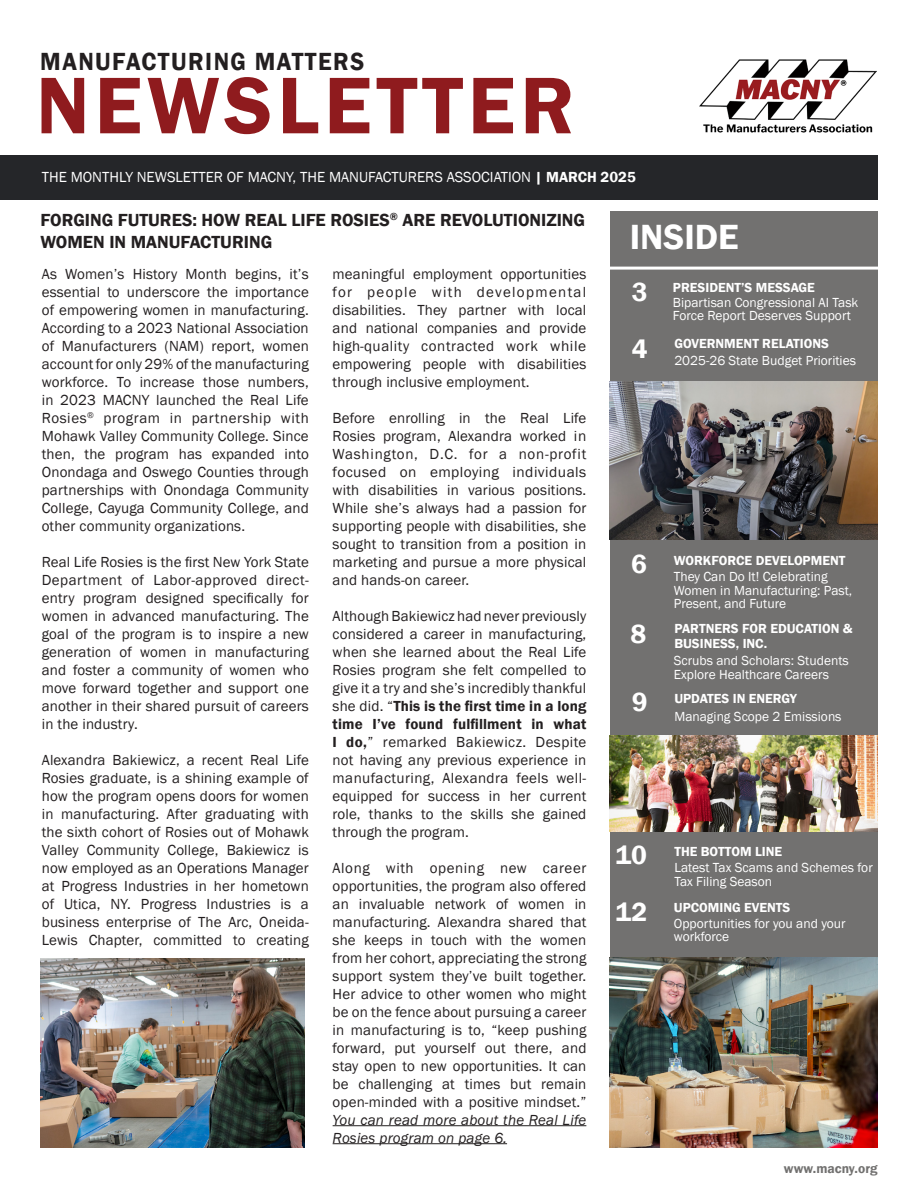
<style>
.page{position:relative;width:918px;height:1188px;background:#fff}
.page>*{position:absolute;margin:0;border:0;box-sizing:border-box;transform-origin:0 0}
.t1{font:600 83.1px "Franklin Gothic";letter-spacing:.06em;color:#8f1b1e}
.t2{font:600 36px "Franklin Gothic";color:#fff}
.t3{font:600 27px "Franklin Gothic";color:#fff}
.t4{font:600 25.5px "Franklin Gothic";letter-spacing:.06em;color:#231f20;scale:.94 1}
.t5{font:600 18px/21.6px "Franklin Gothic";color:#231f20}
.t6{font:15px/18px "Franklin Gothic";letter-spacing:.01em;color:#231f20;text-align:justify}
.t7{font:15px "Franklin Gothic";color:#fff}
.t8{font:13.5px/13.5px "Franklin Gothic";color:#fff}
.t9{font:600 13.5px/15px "Franklin Gothic";color:#fff}
.t10{font:600 13.5px "Franklin Gothic";color:#727170}
.s1{font-weight:600}
.s2{font-style:italic}
</style>
<div class="page">
<img style="left:700px;top:59px;width:177px;height:74px">
<div style="left:0;top:156px;width:878px;height:44px;background:#252629"></div>
<div style="left:610px;top:211px;width:268px;height:893px;background:#727170"></div>
<hr style="left:609px;top:267px;width:274px;height:3px;background:#fff">
<hr style="left:333px;top:1125px;width:253px;height:1px;background:#231f20">
<hr style="left:333px;top:1143px;width:174px;height:1px;background:#231f20">
<img style="left:610px;top:381px;width:268px;height:159px">
<img style="left:40px;top:959px;width:264px;height:189px">
<img style="left:610px;top:957px;width:268px;height:191px">
<img style="left:610px;top:736px;width:268px;height:95px">
<p class="t4" style="left:40px;top:46px;width:346px">MANUFACTURING MATTERS</p>
<p class="t1" style="left:36px;top:54px;width:540px">NEWSLETTER</p>
<p class="t7" style="left:42px;top:168px;width:595px">THE MONTHLY NEWSLETTER OF MACNY, THE MANUFACTURERS ASSOCIATION <span class="s1">| MARCH 2025</span></p>
<p class="t5" style="left:40px;top:209px;width:546px">FORGING FUTURES: HOW REAL LIFE ROSIES<sup>®</sup> ARE REVOLUTIONIZING<br>WOMEN IN MANUFACTURING</p>
<p class="t6" style="left:42px;top:265px;width:269px">As Women’s History Month begins, it’s essential to underscore the importance of empowering women in manufacturing.<br>According to a 2023 National Association of Manufacturers (NAM) report, women account for only 29% of the manufacturing workforce. To increase those numbers, in 2023 MACNY launched the Real Life Rosies<sup>®</sup> program in partnership with Mohawk Valley Community College. Since then, the program has expanded into Onondaga and Oswego Counties through partnerships with Onondaga Community College, Cayuga Community College, and other community organizations.</p>
<p class="t6" style="left:42px;top:553px;width:269px">Real Life Rosies is the first New York State Department of Labor-approved direct&shy;entry program designed specifically for women in advanced manufacturing. The goal of the program is to inspire a new generation of women in manufacturing and foster a community of women who move forward together and support one another in their shared pursuit of careers in the industry.</p>
<p class="t6" style="left:42px;top:751px;width:269px">Alexandra Bakiewicz, a recent Real Life Rosies graduate, is a shining example of how the program opens doors for women in manufacturing. After graduating with the sixth cohort of Rosies out of Mohawk Valley Community College, Bakiewicz is now employed as an Operations Manager at Progress Industries in her hometown of Utica, NY. Progress Industries is a business enterprise of The Arc, Oneida-Lewis Chapter, committed to creating</p>
<p class="t6" style="left:333px;top:265px;width:255px">meaningful employment opportunities for people with developmental disabilities. They partner with local and national companies and provide high-quality contracted work while empowering people with disabilities through inclusive employment.</p>
<p class="t6" style="left:333px;top:409px;width:255px">Before enrolling in the Real Life Rosies program, Alexandra worked in Washington, D.C. for a non-profit focused on employing individuals with disabilities in various positions.<br>While she’s always had a passion for supporting people with disabilities, she sought to transition from a position in marketing and pursue a more physical and hands-on career.</p>
<p class="t6" style="left:333px;top:607px;width:255px">Although Bakiewicz had never previously considered a career in manufacturing, when she learned about the Real Life Rosies program she felt compelled to give it a try and she’s incredibly thankful she did. “<span class="s1">This is the first time in a long time I’ve found fulfillment in what I do,</span>” remarked Bakiewicz. Despite not having any previous experience in manufacturing, Alexandra feels well&shy;equipped for success in her current role, thanks to the skills she gained through the program.</p>
<p class="t6" style="left:333px;top:859px;width:255px">Along with opening new career opportunities, the program also offered an invaluable network of women in manufacturing. Alexandra shared that she keeps in touch with the women from her cohort, appreciating the strong support system they’ve built together.<br>Her advice to other women who might be on the fence about pursuing a career in manufacturing is to, “keep pushing forward, put yourself out there, and stay open to new opportunities. It can be challenging at times but remain open-minded with a positive mindset.” <span class="s2">You can read more about the Real Life Rosies program on page 6.</span></p>
<p class="t2" style="left:630px;top:215px;width:110px">INSIDE</p>
<p class="t9" style="left:673px;top:280px;width:144px">PRESIDENT’S MESSAGE</p>
<p class="t3" style="left:632px;top:275px;width:17px">3</p>
<p class="t8" style="left:673px;top:296px;width:187px">Bipartisan Congressional AI Task<br>Force Report Deserves Support</p>
<p class="t3" style="left:632px;top:333px;width:17px">4</p>
<p class="t9" style="left:674px;top:337px;width:156px">GOVERNMENT RELATIONS</p>
<p class="t8" style="left:674px;top:354px;width:183px">2025-26 State Budget Priorities</p>
<p class="t3" style="left:631px;top:547px;width:17px">6</p>
<p class="t9" style="left:674px;top:553px;width:173px">WORKFORCE DEVELOPMENT</p>
<p class="t8" style="left:674px;top:570px;width:155px">They Can Do It! Celebrating</p>
<p class="t8" style="left:674px;top:584px;width:180px">Women in Manufacturing: Past,<br>Present, and Future</p>
<p class="t3" style="left:630px;top:617px;width:17px">8</p>
<p class="t9" style="left:674px;top:621px;width:180px">PARTNERS FOR EDUCATION &amp;<br>BUSINESS, INC.</p>
<p class="t3" style="left:632px;top:685px;width:17px">9</p>
<p class="t8" style="left:674px;top:654px;width:176px">Scrubs and Scholars: Students<br>Explore Healthcare Careers</p>
<p class="t9" style="left:674px;top:691px;width:124px">UPDATES IN ENERGY</p>
<p class="t8" style="left:674px;top:710px;width:169px">Managing Scope 2 Emissions</p>
<p class="t3" style="left:615px;top:838px;width:33px">10</p>
<p class="t3" style="left:615px;top:895px;width:34px">12</p>
<p class="t9" style="left:674px;top:844px;width:109px">THE BOTTOM LINE</p>
<p class="t8" style="left:674px;top:861px;width:200px">Latest Tax Scams and Schemes for<br>Tax Filing Season</p>
<p class="t9" style="left:674px;top:900px;width:118px">UPCOMING EVENTS</p>
<p class="t8" style="left:674px;top:917px;width:173px">Opportunities for you and your workforce</p>
<p class="t10" style="left:784px;top:1160px;width:95px">www.macny.org</p>
</div>
